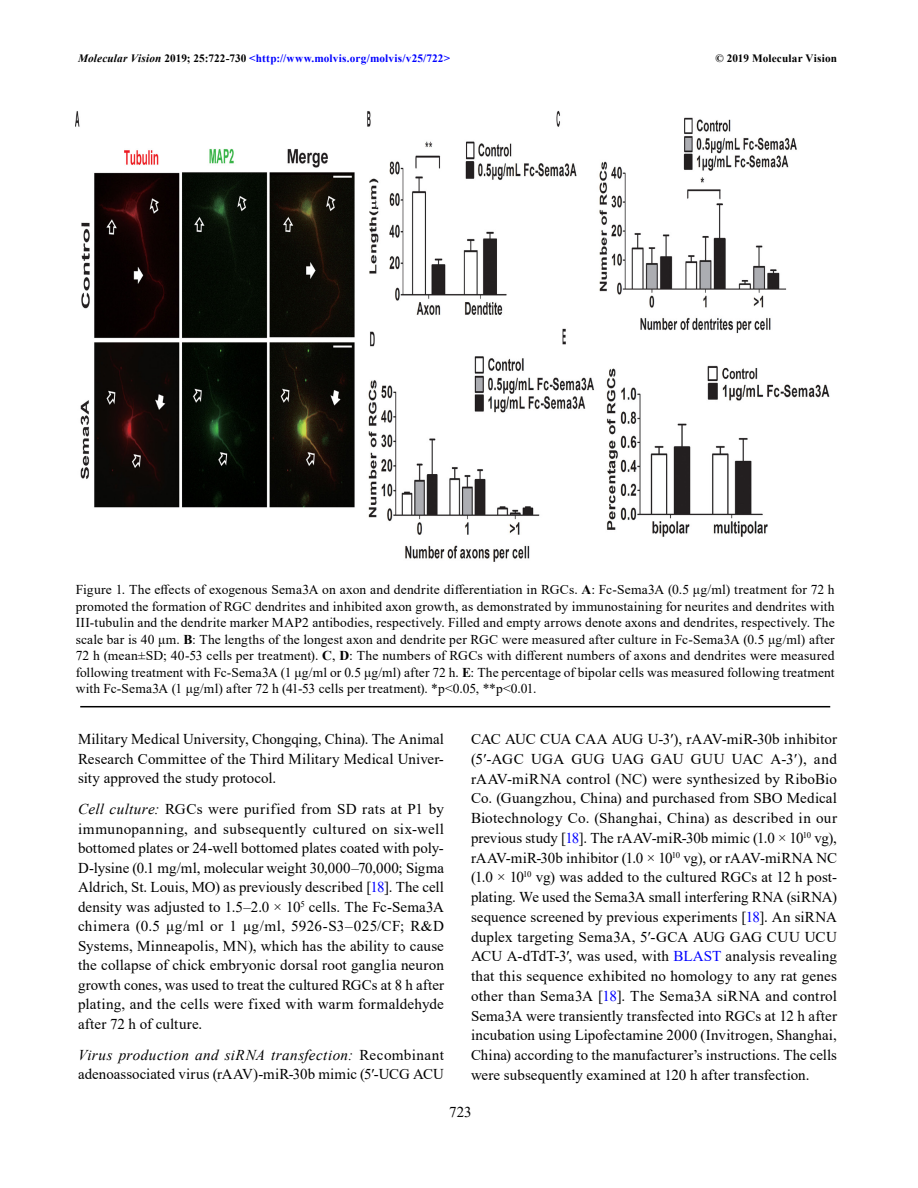
<style>
.page{position:relative;width:918px;height:1188px;background:#fff}
.page>*{position:absolute;margin:0;border:0;box-sizing:border-box;transform-origin:0 0}
.Para_No_Ind{font:15px/19.8px "Times New Roman";letter-spacing:.005em;color:#000;text-align:justify}
.Folio{font:15px "Times New Roman";color:#000}
.Fig_Caption{font:13.5px/16.5px "Times New Roman";letter-spacing:.01em;color:#000;text-align:justify}
.Header_Align_Left{font:700 11.25px "Times New Roman";letter-spacing:.01em;color:#00f}
.Header_Align_Right{font:700 11.25px "Times New Roman";letter-spacing:.015em;color:#000}
.s1{font-style:italic;color:#000}
.s2{color:#000}
.s3{font-weight:700}
.s4{font-style:italic}
.s5{color:#00f}
</style>
<div class="page">
<img style="left:76px;top:110px;width:754px;height:452px">
<hr style="left:80px;top:706px;width:750px;height:1px;background:#000">
<p class="Header_Align_Left" style="left:78px;top:50px;width:374px"><span class="s1">Molecular Vision</span> <span class="s2">2019; 25:722-730</span> &lt;http://www.molvis.org/molvis/v25/722&gt;</p>
<p class="Header_Align_Right" style="left:715px;top:50px;width:123px">© 2019 Molecular Vision</p>
<p class="Fig_Caption" style="left:76px;top:581px;width:761px">Figure 1. The effects of exogenous Sema3A on axon and dendrite differentiation in RGCs. <span class="s3">A</span>: Fc-Sema3A (0.5 μg/ml) treatment for 72 h promoted the formation of RGC dendrites and inhibited axon growth, as demonstrated by immunostaining for neurites and dendrites with III-tubulin and the dendrite marker MAP2 antibodies, respectively. Filled and empty arrows denote axons and dendrites, respectively. The scale bar is 40 μm. <span class="s3">B</span>: The lengths of the longest axon and dendrite per RGC were measured after culture in Fc-Sema3A (0.5 μg/ml) after 72 h (mean±SD; 40-53 cells per treatment). <span class="s3">C</span>, <span class="s3">D</span>: The numbers of RGCs with different numbers of axons and dendrites were measured following treatment with Fc-Sema3A (1 μg/ml or 0.5 μg/ml) after 72 h. <span class="s3">E</span>: The percentage of bipolar cells was measured following treatment with Fc-Sema3A (1 μg/ml) after 72 h (41-53 cells per treatment). *p&lt;0.05, **p&lt;0.01.</p>
<p class="Para_No_Ind" style="left:78px;top:729px;width:368px">Military Medical University, Chongqing, China). The Animal Research Committee of the Third Military Medical Univer&shy;sity approved the study protocol.</p>
<p class="Para_No_Ind" style="left:78px;top:799px;width:368px"><span class="s4">Cell culture:</span> RGCs were purified from SD rats at P1 by immunopanning, and subsequently cultured on six-well bottomed plates or 24-well bottomed plates coated with poly-D-lysine (0.1 mg/ml, molecular weight 30,000–70,000; Sigma Aldrich, St. Louis, MO) as previously described [<span class="s5">18</span>]. The cell density was adjusted to 1.5–2.0 × 10<sup>5</sup> cells. The Fc-Sema3A chimera (0.5 μg/ml or 1 μg/ml, 5926-S3–025/CF; R&amp;D Systems, Minneapolis, MN), which has the ability to cause the collapse of chick embryonic dorsal root ganglia neuron growth cones, was used to treat the cultured RGCs at 8 h after plating, and the cells were fixed with warm formaldehyde after 72 h of culture.</p>
<p class="Para_No_Ind" style="left:78px;top:1045px;width:367px"><span class="s4">Virus production and siRNA transfection:</span> Recombinant adenoassociated virus (rAAV)-miR-30b mimic (5′-UCG ACU</p>
<p class="Para_No_Ind" style="left:471px;top:729px;width:368px">CAC AUC CUA CAA AUG U-3′), rAAV-miR-30b inhibitor (5′-AGC UGA GUG UAG GAU GUU UAC A-3′), and rAAV-miRNA control (NC) were synthesized by RiboBio Co. (Guangzhou, China) and purchased from SBO Medical Biotechnology Co. (Shanghai, China) as described in our previous study [<span class="s5">18</span>]. The rAAV-miR-30b mimic (1.0 × 10<sup>10</sup> vg), rAAV-miR-30b inhibitor (1.0 × 10<sup>10</sup> vg), or rAAV-miRNA NC (1.0 × 10<sup>10</sup> vg) was added to the cultured RGCs at 12 h post&shy;plating. We used the Sema3A small interfering RNA (siRNA) sequence screened by previous experiments [<span class="s5">18</span>]. An siRNA duplex targeting Sema3A, 5′-GCA AUG GAG CUU UCU ACU A-dTdT-3′, was used, with <span class="s5">BLAST</span> analysis revealing that this sequence exhibited no homology to any rat genes other than Sema3A [<span class="s5">18</span>]. The Sema3A siRNA and control Sema3A were transiently transfected into RGCs at 12 h after incubation using Lipofectamine 2000 (Invitrogen, Shanghai, China) according to the manufacturer’s instructions. The cells were subsequently examined at 120 h after transfection.</p>
<p class="Folio" style="left:449px;top:1102px;width:24px">723</p>
</div>
